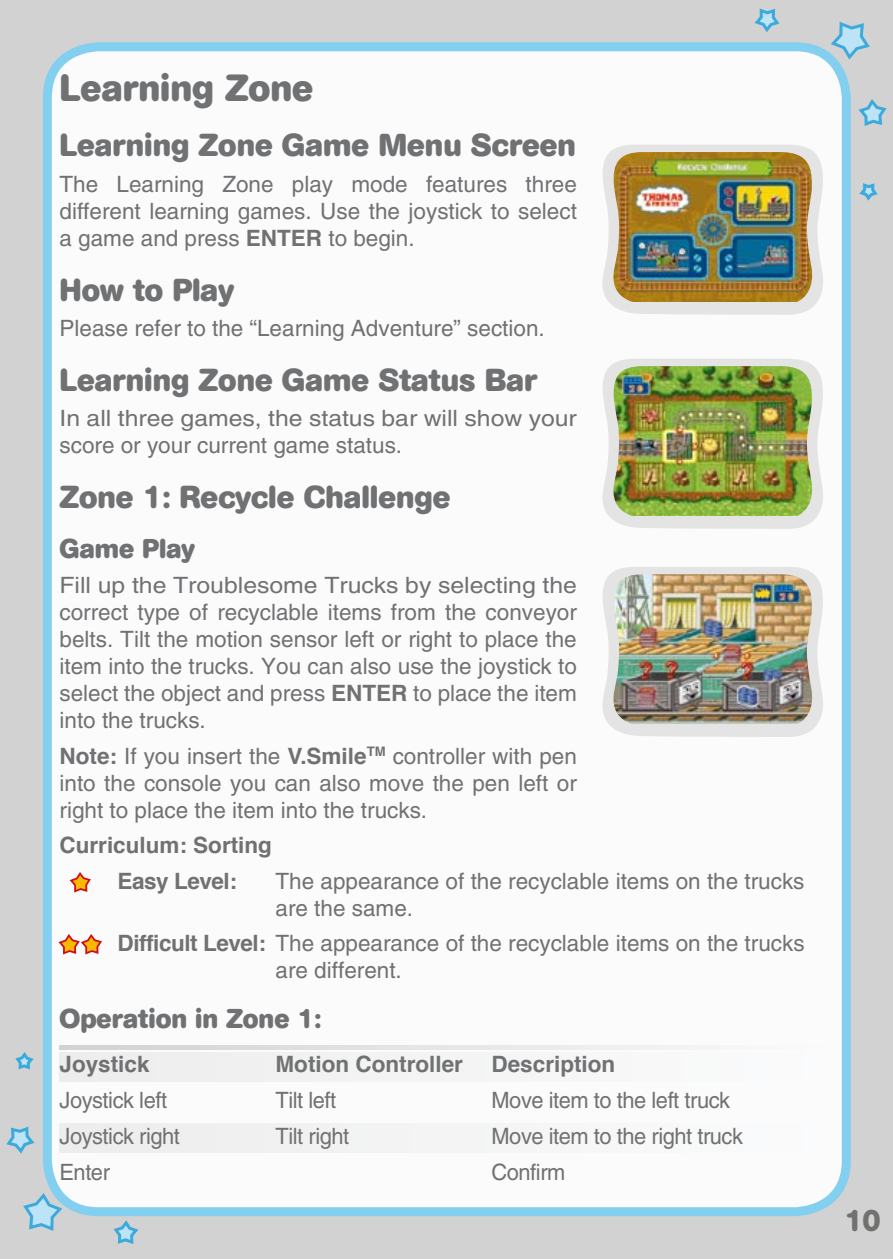
<style>
.page{position:relative;width:893px;height:1259px;background:#d2d2d2}
.page>*{position:absolute;margin:0;border:0;box-sizing:border-box;transform-origin:0 0}
.t1{font:700 37.5px "AG Book Rounded";color:#707173}
.t2{font:700 31.5px "AG Book Rounded";color:#707173}
.t3{font:700 30px "AG Book Rounded";color:#71716f}
.t4{font:700 27px "AG Book Rounded";color:#707173}
.t5{font:22.5px/27px "Helvetica";color:#707173;text-align:justify}
.t6{font:22.5px/27px "Helvetica";color:#707173;scale:1.1 1}
.t7{font:22.5px "Helvetica";letter-spacing:-.02em;color:#707173}
.t8{font:700 22.5px/35.4px "Helvetica";color:#707173}
.s1{font-weight:700}
</style>
<div class="page">
<svg style="left:828px;top:21px;width:42px;height:41px"></svg>
<svg style="left:858px;top:99px;width:29px;height:27px"></svg>
<svg style="left:754px;top:8px;width:26px;height:24px"></svg>
<svg style="left:859px;top:183px;width:19px;height:18px"></svg>
<svg style="left:23px;top:1190px;width:42px;height:41px"></svg>
<svg style="left:6px;top:1126px;width:29px;height:28px"></svg>
<svg style="left:113px;top:1220px;width:26px;height:24px"></svg>
<svg style="left:15px;top:1052px;width:19px;height:18px"></svg>
<div style="left:47px;top:47px;width:799px;height:1164px;background:#fbfbfc;border-radius:51px"></div>
<div style="left:43px;top:42px;width:808px;height:1174px;border:9px solid #83cff0;border-radius:51px"></div>
<svg style="left:69px;top:872px;width:22px;height:21px"></svg>
<svg style="left:58px;top:934px;width:44px;height:21px"></svg>
<div style="left:60px;top:1052px;width:773px;height:29px;background:#f4f4f4"></div>
<svg style="left:60px;top:1045px;width:600px;height:4px"></svg>
<div style="left:60px;top:1123px;width:773px;height:30px;background:#f4f4f4"></div>
<svg style="left:602px;top:145px;width:221px;height:170px"></svg>
<img style="left:612px;top:152px;width:201px;height:150px">
<svg style="left:602px;top:359px;width:221px;height:170px"></svg>
<img style="left:612px;top:366px;width:201px;height:150px">
<svg style="left:602px;top:567px;width:221px;height:170px"></svg>
<img style="left:612px;top:574px;width:201px;height:150px">
<h1 class="t1" style="left:60px;top:67px;width:255px">Learning Zone</h1>
<h2 class="t2" style="left:60px;top:127px;width:518px">Learning Zone Game Menu Screen</h2>
<p class="t5" style="left:60px;top:170px;width:519px">The Learning Zone play mode features three different learning games. Use the joystick to select a game and press <span class="s1">ENTER</span> to begin.</p>
<h2 class="t2" style="left:60px;top:271px;width:176px">How to Play</h2>
<p class="t5" style="left:60px;top:314px;width:487px">Please refer to the “Learning Adventure” section.</p>
<h2 class="t2" style="left:60px;top:362px;width:479px">Learning Zone Game Status Bar</h2>
<p class="t6" style="left:60px;top:405px;width:472px">In all three games, the status bar will show your score or your current game status.</p>
<h2 class="t2" style="left:60px;top:479px;width:393px">Zone 1: Recycle Challenge</h2>
<p class="t4" style="left:60px;top:532px;width:137px">Game Play</p>
<p class="t6" style="left:60px;top:572px;width:472px;text-align:justify">Fill up the Troublesome Trucks by selecting the correct type of recyclable items from the conveyor belts. Tilt the motion sensor left or right to place the item into the trucks. You can also use the joystick to select the object and press <span class="s1">ENTER</span> to place the item into the trucks.</p>
<p class="t5" style="left:60px;top:742px;width:519px"><span class="s1">Note:</span> If you insert the <span class="s1">V.Smile</span><sup>TM</sup> controller with pen into the console you can also move the pen left or right to place the item into the trucks.</p>
<p class="t8" style="left:118px;top:829px;width:156px;text-indent:-58px">Curriculum: Sorting<br>Easy Level:</p>
<p class="t5" style="left:276px;top:867px;width:530px">The appearance of the recyclable items on the trucks are the same.</p>
<p class="t5" style="left:276px;top:930px;width:530px;text-indent:-158px"><span class="s1">Difficult Level:</span> The appearance of the recyclable items on the trucks are different.</p>
<p class="t4" style="left:60px;top:1002px;width:263px">Operation in Zone 1:</p>
<p class="t8" style="left:60px;top:1048px;width:92px">Joystick</p>
<p class="t8" style="left:276px;top:1048px;width:189px">Motion Controller</p>
<p class="t8" style="left:492px;top:1048px;width:125px">Description</p>
<p class="t7" style="left:60px;top:1087px;width:109px">Joystick left</p>
<p class="t7" style="left:276px;top:1087px;width:62px">Tilt left</p>
<p class="t7" style="left:492px;top:1087px;width:240px">Move item to the left truck</p>
<p class="t7" style="left:60px;top:1123px;width:122px">Joystick right</p>
<p class="t7" style="left:276px;top:1123px;width:75px">Tilt right</p>
<p class="t7" style="left:492px;top:1123px;width:253px">Move item to the right truck</p>
<p class="t5" style="left:60px;top:1158px;width:52px">Enter</p>
<p class="t7" style="left:492px;top:1159px;width:75px">Confirm</p>
<h3 class="t3" style="left:844px;top:1203px;width:38px">10</h3>
</div>
